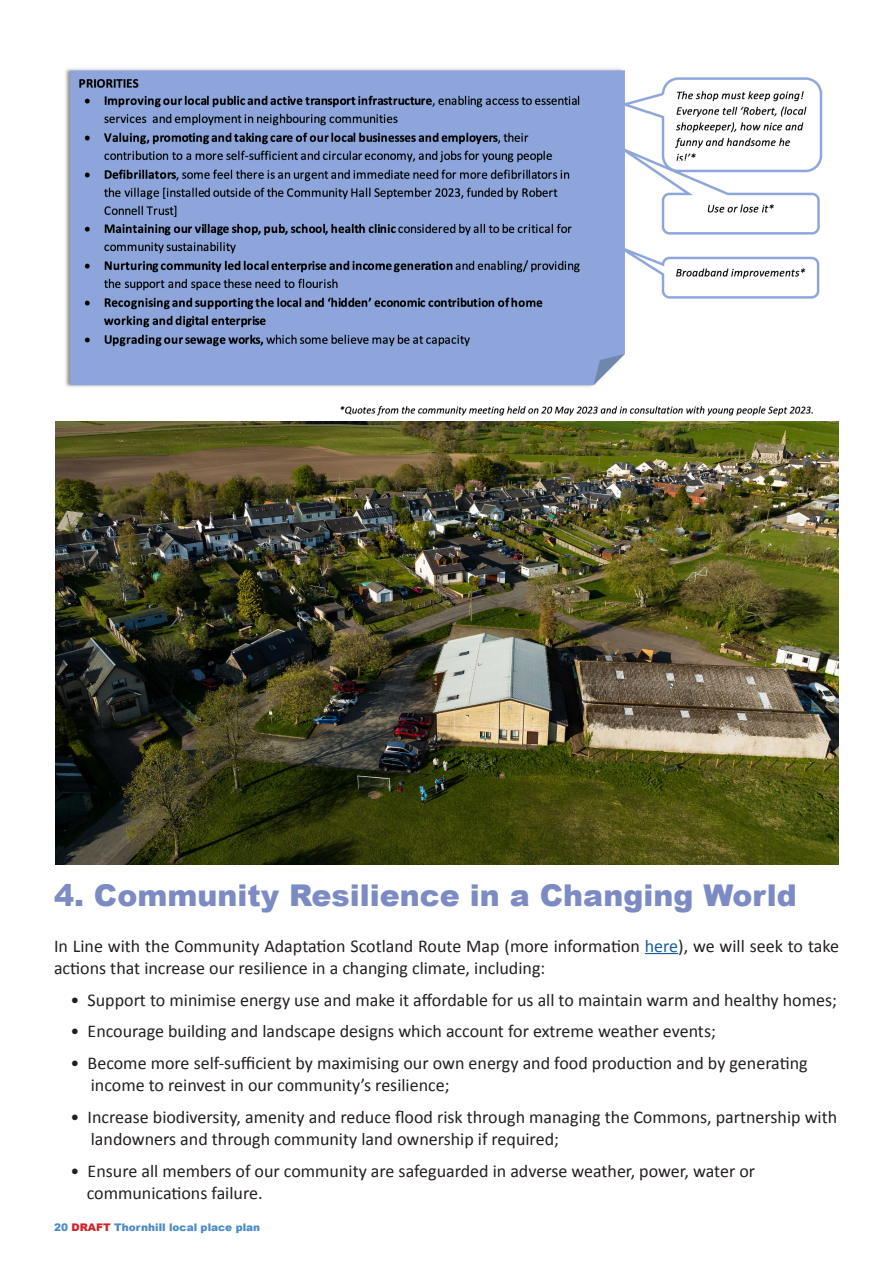
<style>
.page{position:relative;width:893px;height:1263px;background:#fff}
.page>*{position:absolute;margin:0;border:0;box-sizing:border-box;transform-origin:0 0}
.t1{font:900 30px "Arial";color:#7d8bc5}
.t2{font:18px/22.5px "Calibri";color:#231f20}
.t3{font:900 10.5px "Arial";color:#4c8bc5}
.s1{color:#175d9e}
.s2{color:#d1232a}
</style>
<div class="page">
<img style="left:56px;top:421px;width:783px;height:443px">
<img style="left:65px;top:68px;width:758px;height:348px">
<hr style="left:645px;top:953px;width:33px;height:1px;background:#175d9e">
<p class="t1" style="left:54px;top:874px;width:744px">4. Community Resilience in a Changing World</p>
<p class="t2" style="left:54px;top:933px;width:786px">In Line with the Community Adaptation Scotland Route Map (more information <span class="s1">here</span>), we will seek to take actions that increase our resilience in a changing climate, including:</p>
<p class="t2" style="left:70px;top:987px;width:768px">• Support to minimise energy use and make it affordable for us all to maintain warm and healthy homes;</p>
<p class="t2" style="left:70px;top:1019px;width:647px">• Encourage building and landscape designs which account for extreme weather events;</p>
<p class="t2" style="left:91px;top:1050px;width:718px;text-indent:-20px">• Become more self-sufficient by maximising our own energy and food production and by generating income to reinvest in our community’s resilience;</p>
<p class="t2" style="left:91px;top:1104px;width:748px;text-indent:-20px">• Increase biodiversity, amenity and reduce flood risk through managing the Commons, partnership with landowners and through community land ownership if required;</p>
<p class="t2" style="left:87px;top:1158px;width:670px;text-indent:-16px">• Ensure all members of our community are safeguarded in adverse weather, power, water or communications failure.</p>
<p class="t3" style="left:54px;top:1219px;width:208px">20 <span class="s2">DRAFT</span> Thornhill local place plan</p>
</div>
